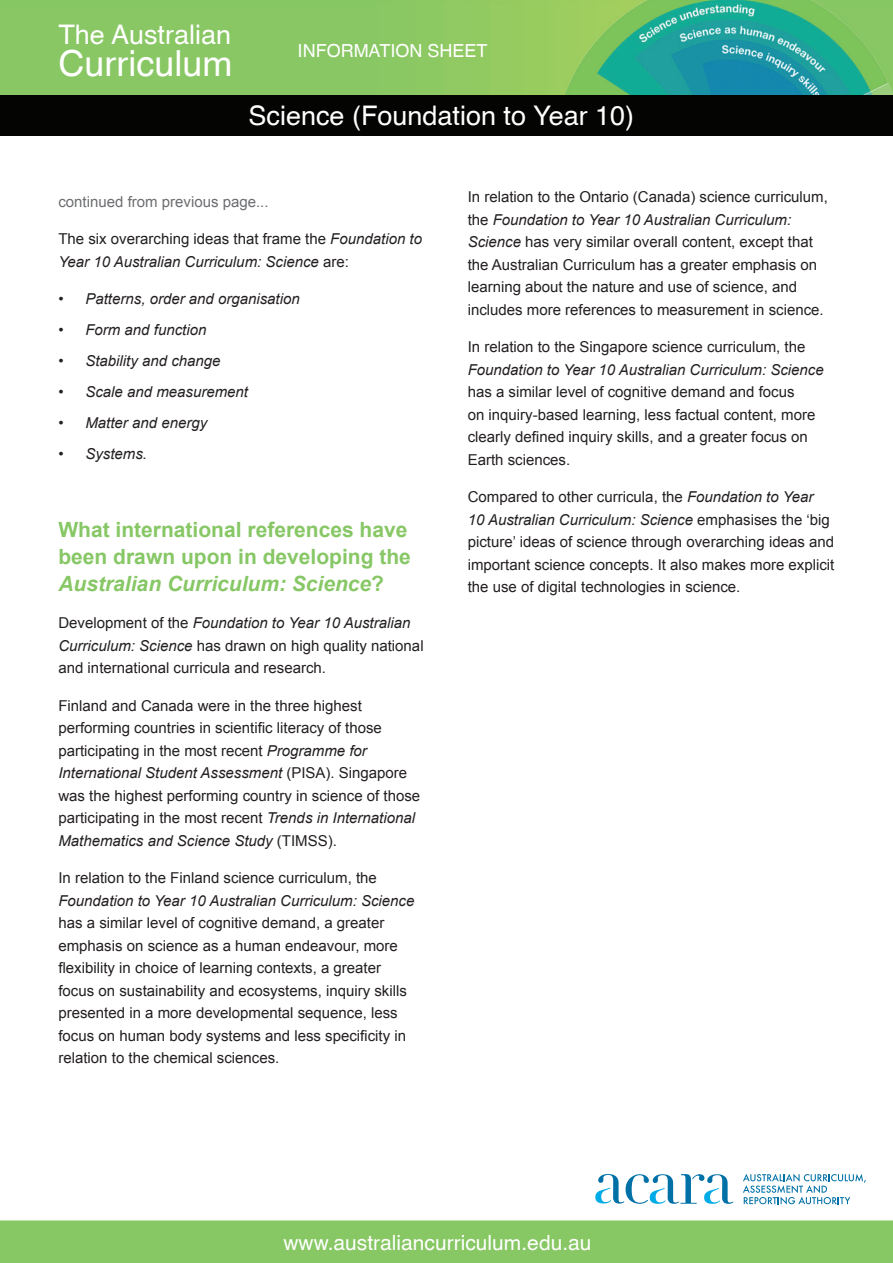
<style>
.page{position:relative;width:893px;height:1263px;background:#fff}
.page>*{position:absolute;margin:0;border:0;box-sizing:border-box;transform-origin:0 0}
.t1{font:36px "Helvetica";color:#fff}
.t2{font:27px "Helvetica";color:#fff}
.t3{font:700 21px/27px "Arial";color:#87c765}
.t4{font:21px "Helvetica";color:#fff}
.t5{font:18px "Helvetica";color:#fff}
.t6{font:15px/22.5px "Arial";color:#231f20}
.t7{font:italic 15px/22.5px "Arial";color:#231f20}
.t8{font:15px "Arial";color:#6c6d70}
.s1{font-style:normal}
.s2{font-style:italic}
</style>
<div class="page">
<svg style="left:743px;top:1174px;width:123px;height:30px"></svg>
<svg style="left:595px;top:1174px;width:138px;height:30px"></svg>
<div style="left:0;top:1221px;width:893px;height:42px;background:#87c764"></div>
<div style="left:0;top:1220px;width:893px;height:43px;border:2px solid #87c765"></div>
<img style="left:0;top:0;width:893px;height:96px">
<div style="left:0;top:96px;width:893px;height:40px;background:#040503"></div>
<h2 class="t2" style="left:58px;top:17px;width:174px">The Australian</h2>
<h1 class="t1" style="left:58px;top:41px;width:175px">Curriculum</h1>
<p class="t5" style="left:298px;top:40px;width:191px">INFORMATION SHEET</p>
<h2 class="t2" style="left:248px;top:99px;width:387px">Science (Foundation to Year 10)</h2>
<p class="t8" style="left:58px;top:192px;width:212px">continued from previous page...</p>
<p class="t7" style="left:58px;top:228px;width:365px"><span class="s1">The six overarching ideas that frame the</span> Foundation to<br>Year 10 Australian Curriculum: Science <span class="s1">are:</span></p>
<p class="t7" style="left:58px;top:288px;width:243px">• Patterns, order and organisation</p>
<p class="t7" style="left:58px;top:319px;width:149px">• Form and function</p>
<p class="t7" style="left:58px;top:350px;width:164px">• Stability and change</p>
<p class="t7" style="left:58px;top:381px;width:191px">• Scale and measurement</p>
<p class="t7" style="left:58px;top:412px;width:150px">• Matter and energy</p>
<p class="t7" style="left:58px;top:443px;width:90px">• Systems.</p>
<h3 class="t3" style="left:58px;top:516px;width:354px">What international references have been drawn upon in developing the<br><span class="s2">Australian Curriculum: Science</span>?</h3>
<p class="t6" style="left:58px;top:612px;width:367px">Development of the <span class="s2">Foundation to Year 10 Australian<br>Curriculum: Science</span> has drawn on high quality national and international curricula and research.</p>
<p class="t6" style="left:58px;top:694px;width:363px">Finland and Canada were in the three highest performing countries in scientific literacy of those participating in the most recent <span class="s2">Programme for International Student Assessment</span> (PISA). Singapore was the highest performing country in science of those participating in the most recent <span class="s2">Trends in International Mathematics and Science Study</span> (TIMSS).</p>
<p class="t6" style="left:58px;top:867px;width:320px">In relation to the Finland science curriculum, the</p>
<p class="t7" style="left:58px;top:889px;width:357px">Foundation to Year 10 Australian Curriculum: Science</p>
<p class="t6" style="left:58px;top:912px;width:350px">has a similar level of cognitive demand, a greater emphasis on science as a human endeavour, more flexibility in choice of learning contexts, a greater focus on sustainability and ecosystems, inquiry skills presented in a more developmental sequence, less focus on human body systems and less specificity in relation to the chemical sciences.</p>
<p class="t6" style="left:468px;top:186px;width:362px">In relation to the Ontario (Canada) science curriculum, the <span class="s2">Foundation to Year 10 Australian Curriculum:<br>Science</span> has very similar overall content, except that the Australian Curriculum has a greater emphasis on learning about the nature and use of science, and includes more references to measurement in science.</p>
<p class="t6" style="left:468px;top:336px;width:339px">In relation to the Singapore science curriculum, the</p>
<p class="t7" style="left:468px;top:358px;width:357px">Foundation to Year 10 Australian Curriculum: Science</p>
<p class="t6" style="left:468px;top:381px;width:349px">has a similar level of cognitive demand and focus<br>on inquiry-based learning, less factual content, more clearly defined inquiry skills, and a greater focus on Earth sciences.</p>
<p class="t6" style="left:468px;top:486px;width:368px">Compared to other curricula, the <span class="s2">Foundation to Year<br>10 Australian Curriculum: Science</span> emphasises the ‘big picture’ ideas of science through overarching ideas and important science concepts. It also makes more explicit the use of digital technologies in science.</p>
<h3 class="t4" style="left:283px;top:1229px;width:310px">www.australiancurriculum.edu.au</h3>
</div>
